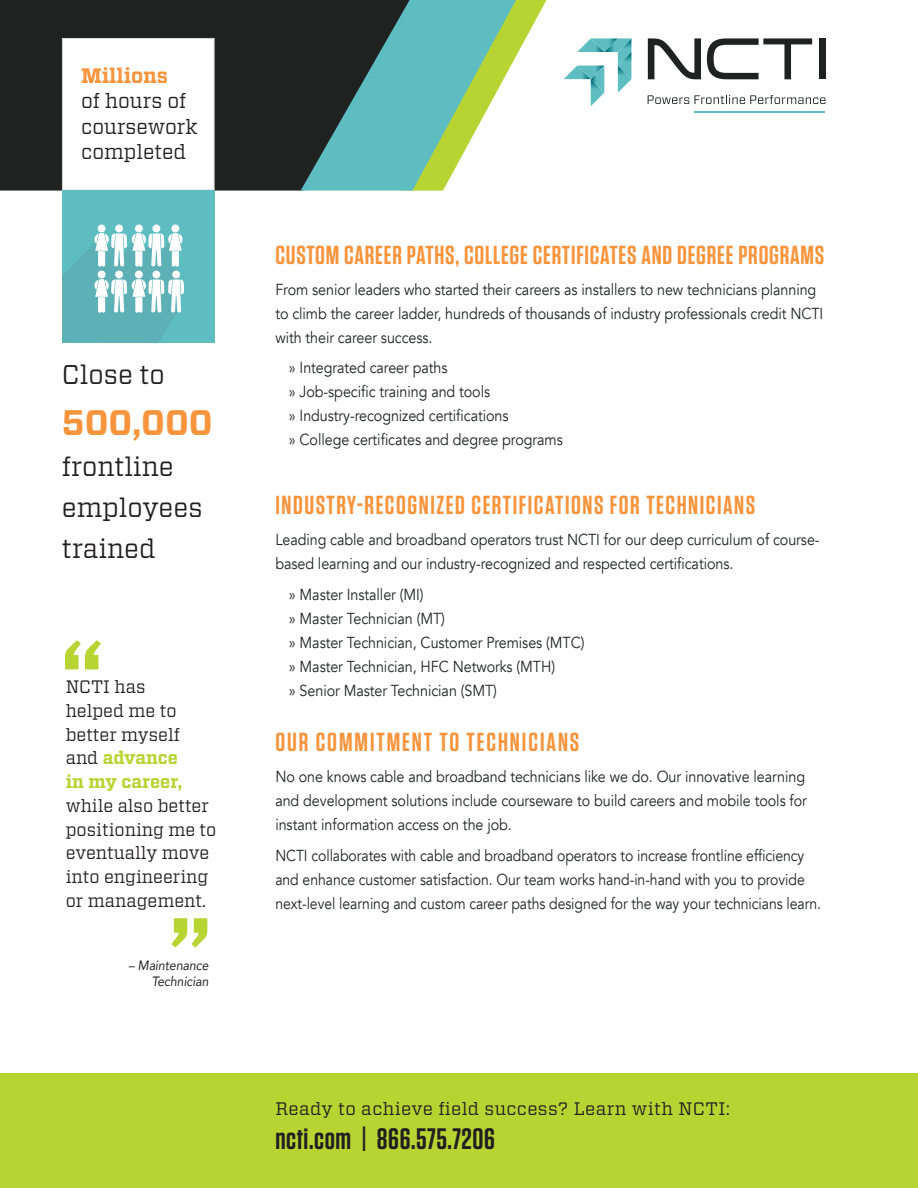
<style>
.page{position:relative;width:918px;height:1188px;background:#fff}
.page>*{position:absolute;margin:0;border:0;box-sizing:border-box;transform-origin:0 0}
.t1{font:700 90.6px "Vitesse";color:#b8d432}
.t2{font:700 35.55px "Vitesse";color:#f7943c}
.t3{font:600 29.55px "Tungsten";letter-spacing:.02em;color:#231f20}
.t4{font:27.15px/41px "Vitesse";color:#231f20}
.t5{font:600 26.1px "Tungsten";letter-spacing:.06em;color:#f7943c}
.t6{font:600 26.1px "Tungsten";letter-spacing:.03em;color:#f7943c}
.t7{font:20.85px/25px "Vitesse";color:#231f20}
.t8{font:700 20.85px "Vitesse";color:#f7943c}
.t9{font:18px/23.7px "Vitesse";color:#231f20}
.t10{font:18px "Vitesse";letter-spacing:.02em;color:#231f20}
.t11{font:15.9px/24px "Avenir";letter-spacing:-.005em;color:#202222;scale:.9 1}
.t12{font:15.9px/24px "Avenir";letter-spacing:-.005em;color:#202222;scale:.88 1}
.t13{font:italic 13.5px/16.2px "Avenir";color:#231f20;text-align:right;scale:.9 1}
.s1{font-weight:700;color:#b8d432}
</style>
<div class="page">
<div style="left:0;top:0;width:301px;height:191px;background:#202222"></div>
<svg style="left:301px;top:0;width:246px;height:191px"></svg>
<svg style="left:648px;top:38px;width:53px;height:41px"></svg>
<svg style="left:707px;top:38px;width:105px;height:41px"></svg>
<div style="left:819px;top:38px;width:6px;height:41px;background:#202222"></div>
<hr style="left:695px;top:111px;width:130px;height:2px;background:#5ebdc1">
<svg style="left:648px;top:95px;width:178px;height:9px"></svg>
<svg style="left:564px;top:38px;width:67px;height:68px"></svg>
<div style="left:62px;top:38px;width:153px;height:153px;background:#fff;border:1px solid #d9d7d6"></div>
<div style="left:62px;top:191px;width:153px;height:152px;background:#5ebdc1"></div>
<div style="left:115px;top:225px;width:8px;height:7px;background:#fff;border-radius:50%"></div>
<div style="left:98px;top:225px;width:8px;height:7px;background:#fff;border-radius:50%"></div>
<div style="left:152px;top:225px;width:8px;height:7px;background:#fff;border-radius:50%"></div>
<div style="left:135px;top:225px;width:8px;height:7px;background:#fff;border-radius:50%"></div>
<div style="left:171px;top:225px;width:8px;height:7px;background:#fff;border-radius:50%"></div>
<svg style="left:62px;top:229px;width:122px;height:114px"></svg>
<div style="left:0;top:1074px;width:918px;height:114px;background:#b8d432"></div>
<h3 class="t8" style="left:81px;top:62px;width:88px">Millions</h3>
<h3 class="t7" style="left:81px;top:88px;width:118px">of hours of coursework completed</h3>
<h3 class="t4" style="left:62px;top:354px;width:104px">Close to</h3>
<h2 class="t2" style="left:62px;top:399px;width:152px">500,000</h2>
<h3 class="t4" style="left:62px;top:445px;width:142px">frontline employees trained</h3>
<h1 class="t1" style="left:61px;top:613px;width:44px">“</h1>
<p class="t9" style="left:66px;top:675px;width:118px">NCTI has helped me to better myself and <span class="s1">advance in my career,</span></p>
<p class="t9" style="left:66px;top:793px;width:152px">while also better positioning me to eventually move into engineering or management.</p>
<h1 class="t1" style="left:169px;top:890px;width:44px">”</h1>
<p class="t13" style="left:129px;top:957px;width:90px">– Maintenance<br>Technician</p>
<h3 class="t6" style="left:275px;top:241px;width:550px">CUSTOM CAREER PATHS, COLLEGE CERTIFICATES AND DEGREE PROGRAMS</h3>
<p class="t11" style="left:275px;top:277px;width:610px">From senior leaders who started their careers as installers to new technicians planning to climb the career ladder, hundreds of thousands of industry professionals credit NCTI with their career success.</p>
<p class="t11" style="left:289px;top:356px;width:306px">» Integrated career paths<br>» Job-specific training and tools<br>» Industry-recognized certifications<br>» College certificates and degree programs</p>
<h3 class="t5" style="left:275px;top:492px;width:481px">INDUSTRY-RECOGNIZED CERTIFICATIONS FOR TECHNICIANS</h3>
<p class="t11" style="left:275px;top:528px;width:606px">Leading cable and broadband operators trust NCTI for our deep curriculum of course&shy;based learning and our industry-recognized and respected certifications.</p>
<p class="t11" style="left:289px;top:583px;width:330px">» Master Installer (MI)<br>» Master Technician (MT)<br>» Master Technician, Customer Premises (MTC) » Master Technician, HFC Networks (MTH)<br>» Senior Master Technician (SMT)</p>
<h3 class="t5" style="left:275px;top:729px;width:305px">OUR COMMITMENT TO TECHNICIANS</h3>
<p class="t11" style="left:275px;top:765px;width:592px;text-align:justify">No one knows cable and broadband technicians like we do. Our innovative learning and development solutions include courseware to build careers and mobile tools for instant information access on the job.</p>
<p class="t12" style="left:275px;top:844px;width:622px">NCTI collaborates with cable and broadband operators to increase frontline efficiency and enhance customer satisfaction. Our team works hand-in-hand with you to provide next-level learning and custom career paths designed for the way your technicians learn.</p>
<p class="t10" style="left:275px;top:1096px;width:456px">Ready to achieve field success? Learn with NCTI:</p>
<h3 class="t3" style="left:275px;top:1123px;width:221px">NCTI.COM | 866.575.7206</h3>
</div>
